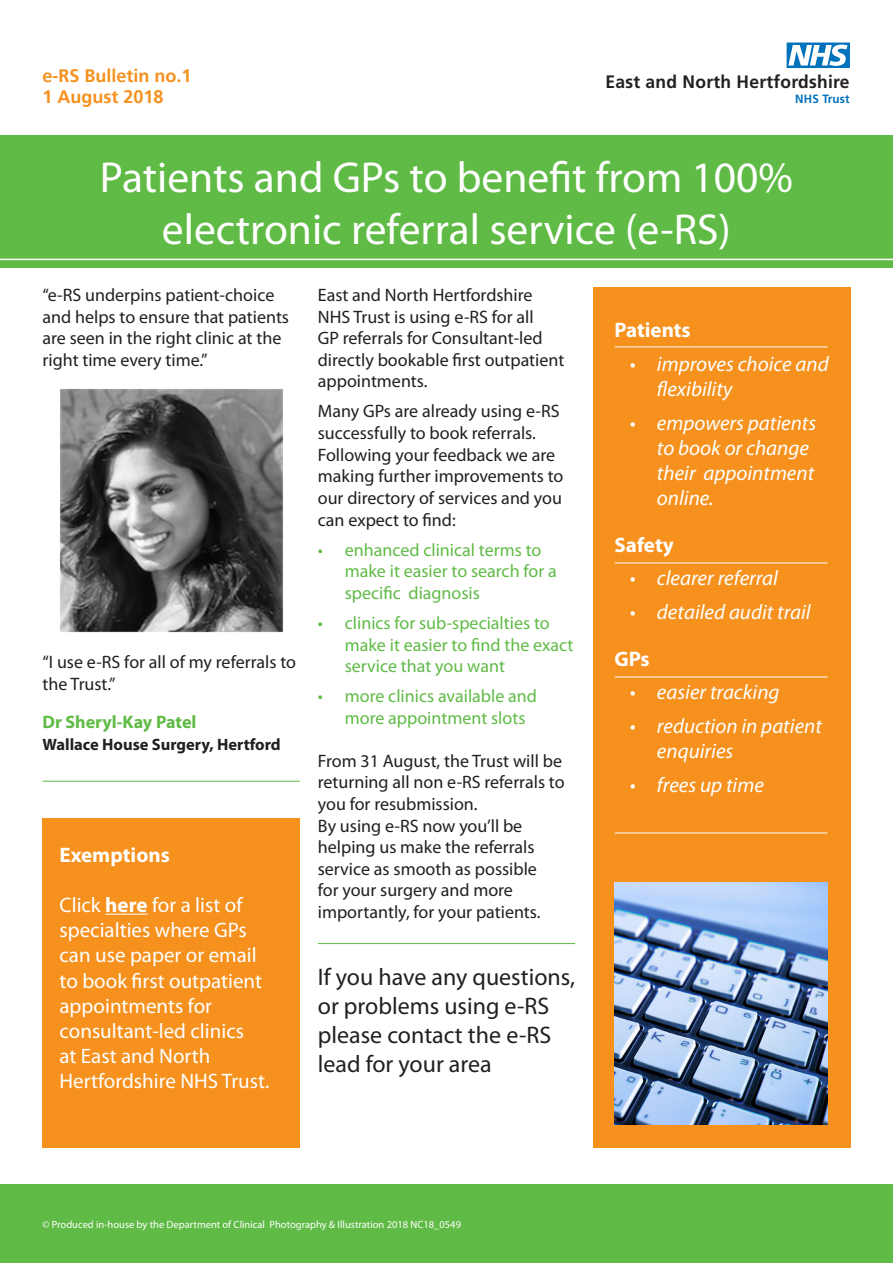
<style>
.page{position:relative;width:893px;height:1263px;background:#fff}
.page>*{position:absolute;margin:0;border:0;box-sizing:border-box;transform-origin:0 0}
.t1{font:43.5px "Myriad Pro";color:#fff}
.t2{font:24px/28.8px "Myriad Pro";color:#231f20}
.t3{font:italic 21px/25.2px "Myriad Pro";color:#fff}
.t4{font:21px/25.2px "Myriad Pro";color:#fff}
.t5{font:700 21px "Myriad Pro";color:#fff}
.t6{font:18px/21.6px "Myriad Pro";color:#231f20}
.t7{font:18px/21.6px "Myriad Pro";color:#60bb46}
.t8{font:700 18px "Frutiger";color:#f6911e}
.t9{font:700 18px "Frutiger";color:#231f20}
.t10{font:700 18px "Myriad Pro";color:#60bb46}
.t11{font:700 16.5px "Myriad Pro";color:#231f20}
.t12{font:700 12px "Frutiger";color:#0072bc}
.t13{font:10.5px "Myriad Pro";color:#fff}
.s1{font-weight:700}
</style>
<div class="page">
<div style="left:43px;top:819px;width:257px;height:329px;background:#f6911e"></div>
<div style="left:593px;top:287px;width:257px;height:861px;background:#f6911e"></div>
<svg style="left:787px;top:43px;width:63px;height:25px"></svg>
<div style="left:0;top:135px;width:893px;height:133px;background:#60bb46"></div>
<hr style="left:105px;top:914px;width:43px;height:1px;background:#fff">
<div style="left:0;top:1184px;width:893px;height:79px;background:#60bb46"></div>
<img style="left:60px;top:389px;width:223px;height:244px">
<hr style="left:43px;top:781px;width:257px;height:1px;background:#60bb46">
<hr style="left:318px;top:943px;width:257px;height:1px;background:#60bb46">
<hr style="left:615px;top:563px;width:212px;height:1px;background:#fff">
<hr style="left:615px;top:677px;width:212px;height:1px;background:#fff">
<hr style="left:615px;top:833px;width:212px;height:1px;background:#fff">
<hr style="left:615px;top:347px;width:212px;height:1px;background:#fff">
<img style="left:615px;top:882px;width:212px;height:243px">
<hr style="left:0;top:259px;width:893px;height:1px;background:#fff">
<p class="t8" style="left:43px;top:65px;width:151px">e-RS Bulletin no.1</p>
<p class="t8" style="left:43px;top:86px;width:123px">1 August 2018</p>
<p class="t9" style="left:606px;top:71px;width:246px">East and North Hertfordshire</p>
<p class="t12" style="left:795px;top:92px;width:56px">NHS Trust</p>
<p class="t1" style="left:100px;top:150px;width:694px">Patients and GPs to benefit from 100%</p>
<p class="t1" style="left:162px;top:203px;width:570px">electronic referral service (e-RS)</p>
<p class="t6" style="left:43px;top:284px;width:248px">“e-RS underpins patient-choice and helps to ensure that patients are seen in the right clinic at the right time every time.”</p>
<p class="t6" style="left:318px;top:284px;width:248px">East and North Hertfordshire<br>NHS Trust is using e-RS for all<br>GP referrals for Consultant-led directly bookable first outpatient appointments.</p>
<p class="t6" style="left:318px;top:400px;width:247px">Many GPs are already using e-RS successfully to book referrals.<br>Following your feedback we are making further improvements to our directory of services and you can expect to find:</p>
<p class="t7" style="left:345px;top:538px;width:213px;text-indent:-27px">• enhanced clinical terms to make it easier to search for a specific diagnosis</p>
<p class="t7" style="left:345px;top:612px;width:230px;text-indent:-27px">• clinics for sub-specialties to make it easier to find the exact service that you want</p>
<p class="t7" style="left:345px;top:685px;width:194px;text-indent:-27px">• more clinics available and more appointment slots</p>
<p class="t6" style="left:318px;top:749px;width:248px">From 31 August, the Trust will be returning all non e-RS referrals to you for resubmission.<br>By using e-RS now you’ll be helping us make the referrals service as smooth as possible<br>for your surgery and more importantly, for your patients.</p>
<p class="t5" style="left:614px;top:316px;width:78px">Patients</p>
<p class="t3" style="left:657px;top:351px;width:173px;text-indent:-27px">• improves choice and flexibility</p>
<p class="t3" style="left:657px;top:410px;width:161px;text-indent:-27px">• empowers patients to book or change their appointment online.</p>
<p class="t5" style="left:614px;top:531px;width:61px">Safety</p>
<p class="t3" style="left:630px;top:565px;width:150px">• clearer referral</p>
<p class="t3" style="left:630px;top:599px;width:182px">• detailed audit trail</p>
<p class="t5" style="left:614px;top:645px;width:37px">GPs</p>
<p class="t3" style="left:630px;top:679px;width:151px">• easier tracking</p>
<p class="t3" style="left:657px;top:713px;width:167px;text-indent:-27px">• reduction in patient enquiries</p>
<p class="t3" style="left:630px;top:772px;width:135px">• frees up time</p>
<p class="t6" style="left:43px;top:651px;width:255px">“I use e-RS for all of my referrals to the Trust.”</p>
<p class="t10" style="left:43px;top:711px;width:155px">Dr Sheryl-Kay Patel</p>
<p class="t11" style="left:43px;top:734px;width:240px">Wallace House Surgery, Hertford</p>
<p class="t5" style="left:60px;top:841px;width:112px">Exemptions</p>
<p class="t4" style="left:60px;top:892px;width:211px">Click <span class="s1">here</span> for a list of specialties where GPs can use paper or email to book first outpatient appointments for consultant-led clinics<br>at East and North<br>Hertfordshire NHS Trust.</p>
<p class="t2" style="left:318px;top:962px;width:259px">If you have any questions, or problems using e-RS please contact the e-RS lead for your area</p>
<p class="t13" style="left:43px;top:1217px;width:420px">© Produced in-house by the Department of Clinical Photography &amp; Illustration 2018 NC18_0549</p>
</div>
